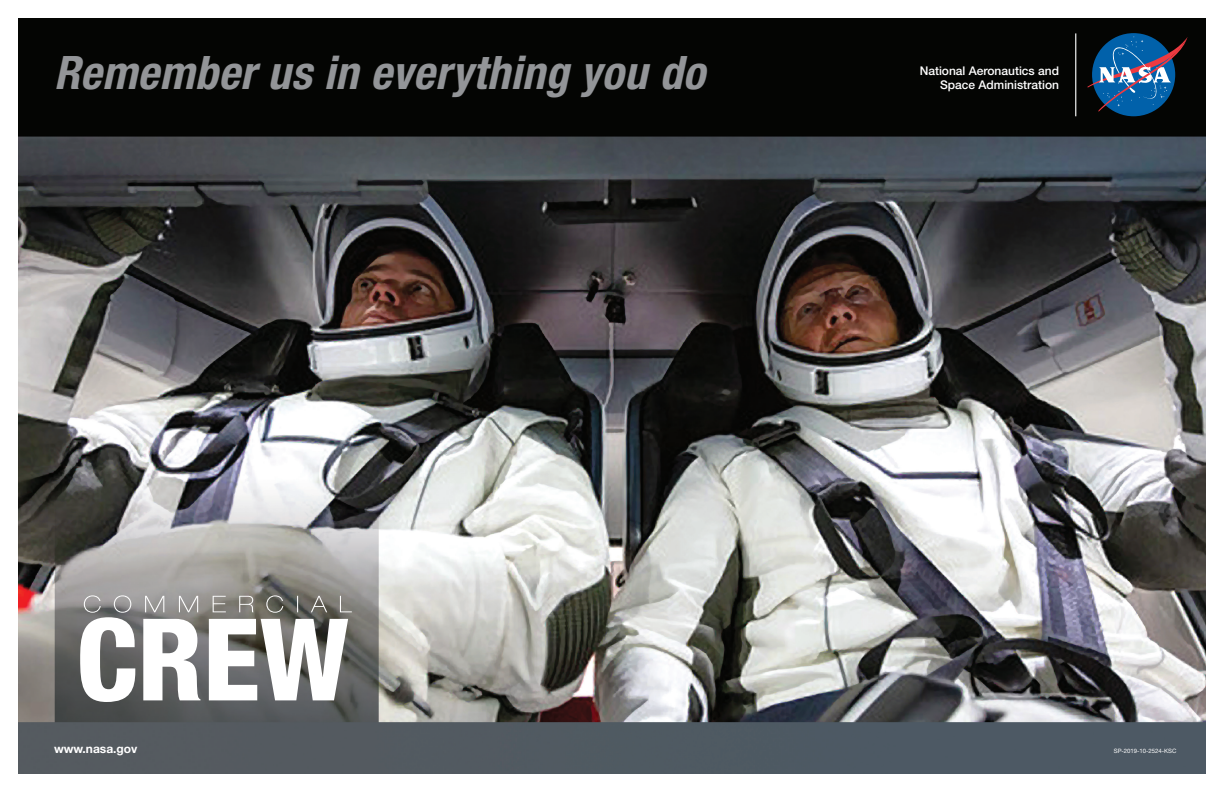
<style>
.page{position:relative;width:1224px;height:792px;background:#fff}
.page>*{position:absolute;margin:0;border:0;box-sizing:border-box;transform-origin:0 0}
.t1{font:italic 700 condensed 46.2px "Helvetica Neue LT Std";letter-spacing:.01em;color:#939598}
.t2{font:500 12px "Helvetica Neue LT Std";color:#fff}
.t3{font:700 12px "Helvetica Neue LT Std";color:#fff}
.t4{font:6px "Helvetica Neue LT Std";color:#fff}
</style>
<div class="page">
<img style="left:18px;top:18px;width:1188px;height:756px">
<svg style="left:80px;top:595px;width:272px;height:107px"></svg>
<div style="left:1092px;top:33px;width:83px;height:83px;background:#0161aa;border-radius:50%"></div>
<svg style="left:1087px;top:37px;width:101px;height:75px"></svg>
<hr style="left:1075px;top:33px;width:1px;height:83px;background:#fff">
<p class="t1" style="left:54px;top:45px;width:653px">Remember us in everything you do</p>
<p class="t2" style="left:920px;top:63px;width:141px">National Aeronautics and</p>
<p class="t2" style="left:940px;top:78px;width:120px">Space Administration</p>
<p class="t3" style="left:54px;top:742px;width:85px">www.nasa.gov</p>
<p class="t4" style="left:1114px;top:747px;width:64px">SP-2019-10-2524-KSC</p>
</div>
